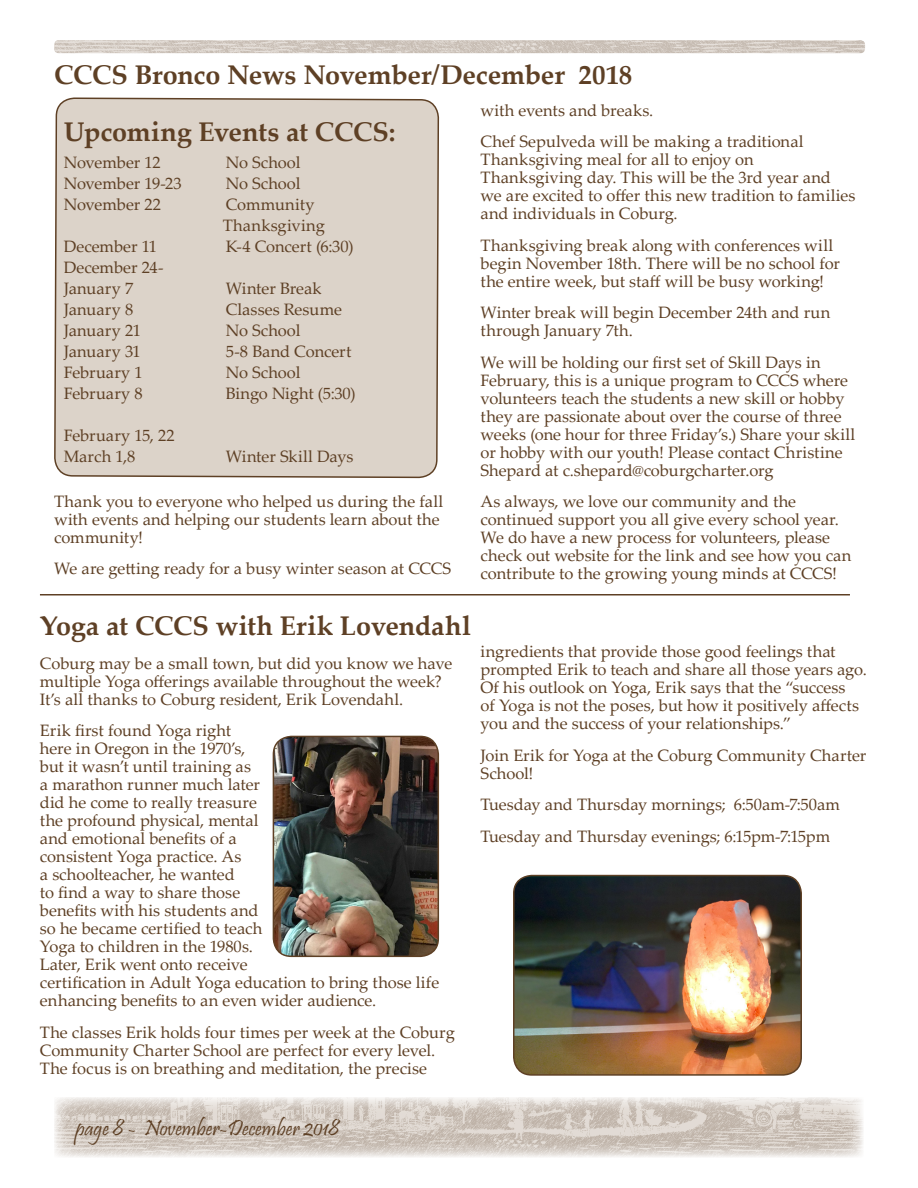
<style>
.page{position:relative;width:918px;height:1188px;background:#fff}
.page>*{position:absolute;margin:0;border:0;box-sizing:border-box;transform-origin:0 0}
.HEADING{font:700 27px "Palatino Linotype";letter-spacing:-.01em;color:#5e4025}
.t1{font:22.5px "Pristina";color:#5e4025}
.Article_Text{font:16.5px/18px "Palatino Linotype";letter-spacing:-.005em;color:#5e4025}
.Article_Text-2{font:16.5px/21px "Palatino Linotype";letter-spacing:.015em;color:#5e4025}
</style>
<div class="page">
<img style="left:54px;top:1097px;width:809px;height:60px">
<img style="left:54px;top:40px;width:811px;height:13px">
<div style="left:54px;top:97px;width:386px;height:382px;background:#dcd3c9"></div>
<img style="left:273px;top:736px;width:165px;height:220px">
<div style="left:273px;top:736px;width:166px;height:221px;border:2px solid #5e4025;border-radius:18px"></div>
<img style="left:514px;top:876px;width:287px;height:199px">
<div style="left:513px;top:875px;width:289px;height:201px;border:2px solid #5e4025;border-radius:18px"></div>
<hr style="left:40px;top:594px;width:810px;height:2px;background:#5e4025">
<p class="HEADING" style="left:54px;top:56px;width:580px">CCCS Bronco News November/December 2018</p>
<p class="HEADING" style="left:64px;top:112px;width:333px">Upcoming Events at CCCS:</p>
<p class="Article_Text" style="left:64px;top:153px;width:99px">November 12</p>
<p class="Article_Text" style="left:226px;top:153px;width:76px">No School</p>
<p class="Article_Text" style="left:64px;top:174px;width:119px">November 19-23</p>
<p class="Article_Text" style="left:226px;top:174px;width:76px">No School</p>
<p class="Article_Text" style="left:64px;top:195px;width:99px">November 22</p>
<p class="Article_Text-2" style="left:223px;top:194px;width:104px">Community<br>Thanksgiving</p>
<p class="Article_Text" style="left:64px;top:237px;width:95px">December 11</p>
<p class="Article_Text" style="left:226px;top:237px;width:129px">K-4 Concert (6:30)</p>
<p class="Article_Text" style="left:64px;top:258px;width:101px">December 24-</p>
<p class="Article_Text" style="left:64px;top:279px;width:71px">January 7</p>
<p class="Article_Text" style="left:226px;top:279px;width:98px">Winter Break</p>
<p class="Article_Text" style="left:64px;top:300px;width:71px">January 8</p>
<p class="Article_Text" style="left:226px;top:300px;width:118px">Classes Resume</p>
<p class="Article_Text" style="left:64px;top:321px;width:79px">January 21</p>
<p class="Article_Text" style="left:226px;top:321px;width:76px">No School</p>
<p class="Article_Text" style="left:64px;top:342px;width:79px">January 31</p>
<p class="Article_Text" style="left:226px;top:342px;width:127px">5-8 Band Concert</p>
<p class="Article_Text" style="left:64px;top:363px;width:81px">February 1</p>
<p class="Article_Text" style="left:226px;top:363px;width:76px">No School</p>
<p class="Article_Text" style="left:64px;top:384px;width:81px">February 8</p>
<p class="Article_Text" style="left:226px;top:384px;width:132px">Bingo Night (5:30)</p>
<p class="Article_Text" style="left:64px;top:426px;width:112px">February 15, 22</p>
<p class="Article_Text" style="left:64px;top:447px;width:73px">March 1,8</p>
<p class="Article_Text" style="left:226px;top:447px;width:129px">Winter Skill Days</p>
<p class="Article_Text" style="left:54px;top:491px;width:391px">Thank you to everyone who helped us during the fall with events and helping our students learn about the community!</p>
<p class="Article_Text" style="left:54px;top:559px;width:398px">We are getting ready for a busy winter season at CCCS</p>
<p class="Article_Text" style="left:481px;top:100px;width:174px">with events and breaks.</p>
<p class="Article_Text" style="left:481px;top:132px;width:376px">Chef Sepulveda will be making a traditional Thanksgiving meal for all to enjoy on Thanksgiving day. This will be the 3rd year and we are excited to offer this new tradition to families and individuals in Coburg.</p>
<p class="Article_Text" style="left:481px;top:235px;width:361px">Thanksgiving break along with conferences will begin November 18th. There will be no school for the entire week, but staff will be busy working!</p>
<p class="Article_Text" style="left:481px;top:303px;width:351px">Winter break will begin December 24th and run through January 7th.</p>
<p class="Article_Text" style="left:481px;top:352px;width:376px">We will be holding our first set of Skill Days in February, this is a unique program to CCCS where volunteers teach the students a new skill or hobby they are passionate about over the course of three weeks (one hour for three Friday’s.) Share your skill or hobby with our youth! Please contact Christine Shepard at c.shepard@coburgcharter.org</p>
<p class="Article_Text" style="left:481px;top:492px;width:372px">As always, we love our community and the continued support you all give every school year.<br>We do have a new process for volunteers, please check out website for the link and see how you can contribute to the growing young minds at CCCS!</p>
<p class="HEADING" style="left:40px;top:607px;width:433px">Yoga at CCCS with Erik Lovendahl</p>
<p class="Article_Text" style="left:40px;top:653px;width:414px">Coburg may be a small town, but did you know we have multiple Yoga offerings available throughout the week?<br>It’s all thanks to Coburg resident, Erik Lovendahl.</p>
<p class="Article_Text" style="left:40px;top:721px;width:401px">Erik first found Yoga right<br>here in Oregon in the 1970’s,<br>but it wasn’t until training as<br>a marathon runner much later<br>did he come to really treasure<br>the profound physical, mental<br>and emotional benefits of a<br>consistent Yoga practice. As<br>a schoolteacher, he wanted<br>to find a way to share those<br>benefits with his students and<br>so he became certified to teach<br>Yoga to children in the 1980s.<br>Later, Erik went onto receive<br>certification in Adult Yoga education to bring those life enhancing benefits to an even wider audience.</p>
<p class="Article_Text" style="left:40px;top:1022px;width:416px">The classes Erik holds four times per week at the Coburg<br>Community Charter School are perfect for every level.<br>The focus is on breathing and meditation, the precise</p>
<p class="Article_Text" style="left:481px;top:642px;width:388px">ingredients that provide those good feelings that prompted Erik to teach and share all those years ago.<br>Of his outlook on Yoga, Erik says that the “success<br>of Yoga is not the poses, but how it positively affects you and the success of your relationships.”</p>
<p class="Article_Text" style="left:481px;top:745px;width:387px">Join Erik for Yoga at the Coburg Community Charter<br>School!</p>
<p class="Article_Text" style="left:481px;top:795px;width:361px">Tuesday and Thursday mornings; 6:50am-7:50am</p>
<p class="Article_Text" style="left:481px;top:826px;width:351px">Tuesday and Thursday evenings; 6:15pm-7:15pm</p>
<h2 class="t1" style="left:76px;top:1116px;width:265px">page 8 - November-December 2018</h2>
</div>
